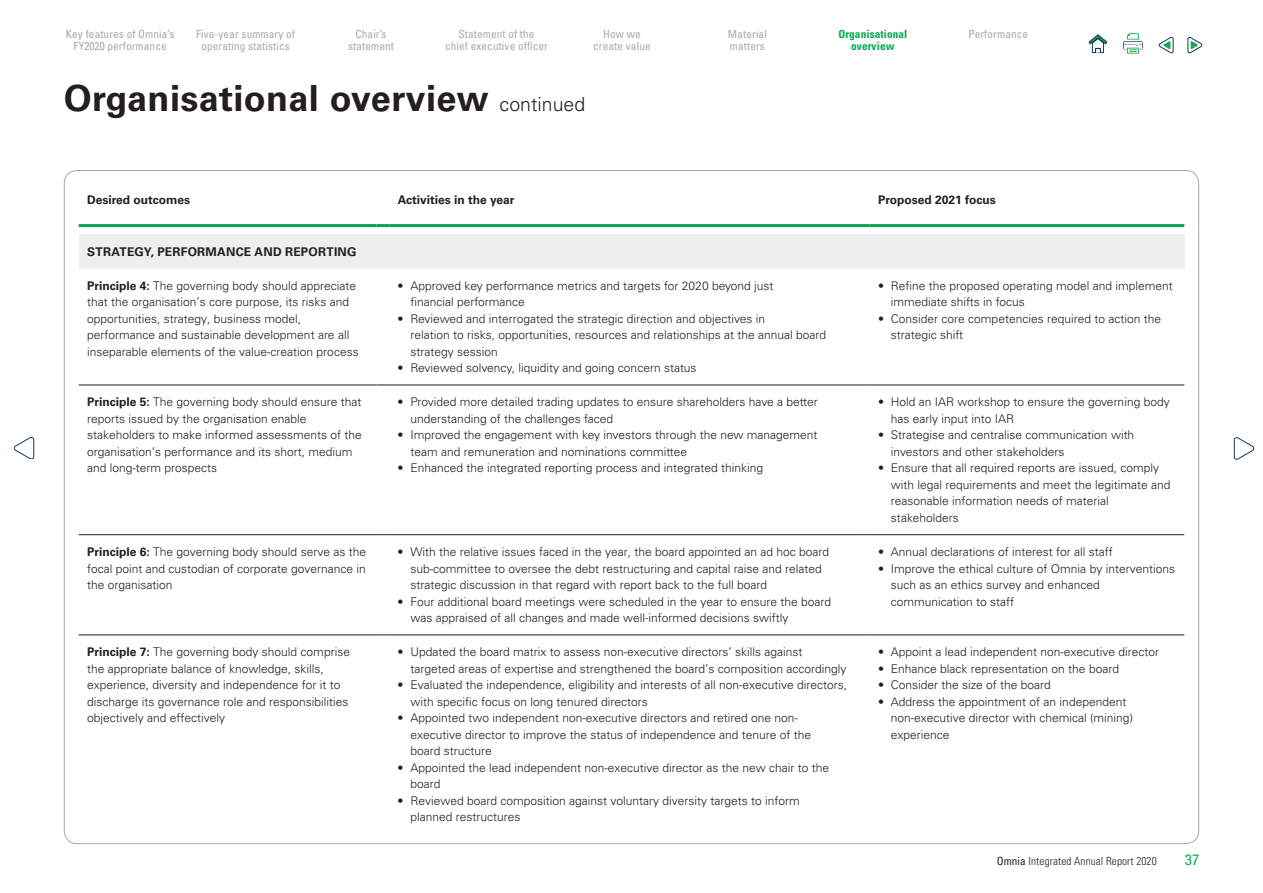
<style>
.page{position:relative;width:1263px;height:893px;background:#fff}
.page>*{position:absolute;margin:0;border:0;box-sizing:border-box;transform-origin:0 0}
.t1{font:700 36px "Univers LT Std";letter-spacing:.01em;color:#231f20}
.t2{font:condensed 15px "Helvetica Neue LT Std";color:#00a94e}
.t3{font:300 12px/16.5px "Univers LT Std";color:#231f20}
.t4{font:700 12px "Univers LT Std";color:#231f20}
.t5{font:700 12px "Univers LT Std";letter-spacing:.02em;color:#231f20}
.t6{font:condensed 11.25px/12px "Univers LT Std";letter-spacing:.01em;color:#a8a9ad;text-align:center}
.t7{font:300 condensed 11.25px "Univers LT Std";letter-spacing:.01em;color:#231f20}
.t8{font:700 condensed 11.25px/12px "Univers LT Std";letter-spacing:.01em;color:#00a94e;text-align:center}
.s1{font-weight:300;font-size:19.5px}
.s2{font-weight:700}
.s3{font-weight:400}
</style>
<div class="page">
<svg style="left:14px;top:436px;width:21px;height:23px"></svg>
<svg style="left:1233px;top:437px;width:21px;height:23px"></svg>
<div style="left:79px;top:234px;width:1105px;height:34px;background:#eeeeef"></div>
<hr style="left:79px;top:224px;width:297px;height:3px;background:#00a94e">
<svg style="left:376px;top:224px;width:13px;height:3px"></svg>
<hr style="left:389px;top:224px;width:468px;height:3px;background:#00a94e">
<svg style="left:857px;top:224px;width:13px;height:3px"></svg>
<hr style="left:870px;top:224px;width:314px;height:3px;background:#00a94e">
<hr style="left:79px;top:385px;width:297px;height:1px;background:#231f20">
<svg style="left:376px;top:385px;width:13px;height:1px"></svg>
<hr style="left:389px;top:385px;width:468px;height:1px;background:#231f20">
<svg style="left:857px;top:385px;width:13px;height:1px"></svg>
<hr style="left:870px;top:385px;width:314px;height:1px;background:#231f20">
<hr style="left:79px;top:634px;width:297px;height:1px;background:#231f20">
<svg style="left:376px;top:634px;width:13px;height:1px"></svg>
<hr style="left:389px;top:634px;width:468px;height:1px;background:#231f20">
<svg style="left:857px;top:634px;width:13px;height:1px"></svg>
<hr style="left:870px;top:634px;width:314px;height:1px;background:#231f20">
<hr style="left:79px;top:534px;width:297px;height:1px;background:#231f20">
<svg style="left:376px;top:534px;width:13px;height:1px"></svg>
<hr style="left:389px;top:534px;width:468px;height:1px;background:#231f20">
<svg style="left:857px;top:534px;width:13px;height:1px"></svg>
<hr style="left:870px;top:534px;width:314px;height:1px;background:#231f20">
<svg style="left:1088px;top:34px;width:20px;height:20px"></svg>
<svg style="left:1122px;top:33px;width:22px;height:21px"></svg>
<svg style="left:1158px;top:36px;width:44px;height:18px"></svg>
<p class="t6" style="left:66px;top:28px;width:110px">Key features of Omnia’s<br>FY2020 performance</p>
<p class="t6" style="left:196px;top:28px;width:100px">Five-year summary of operating statistics</p>
<p class="t6" style="left:348px;top:28px;width:47px">Chair’s statement</p>
<p class="t6" style="left:445px;top:28px;width:104px">Statement of the<br>chief executive officer</p>
<p class="t6" style="left:593px;top:28px;width:59px">How we create value</p>
<p class="t6" style="left:728px;top:28px;width:40px;text-align:left">Material matters</p>
<p class="t8" style="left:838px;top:28px;width:70px">Organisational overview</p>
<p class="t6" style="left:968px;top:28px;width:61px">Performance</p>
<h1 class="t1" style="left:64px;top:77px;width:523px">Organisational overview <span class="s1">continued</span></h1>
<p class="t4" style="left:87px;top:193px;width:104px">Desired outcomes</p>
<p class="t4" style="left:398px;top:193px;width:118px">Activities in the year</p>
<p class="t4" style="left:878px;top:193px;width:119px">Proposed 2021 focus</p>
<p class="t5" style="left:87px;top:244px;width:271px">STRATEGY, PERFORMANCE AND REPORTING</p>
<p class="t3" style="left:87px;top:277px;width:273px"><span class="s2">Principle 4:</span> The governing body should appreciate that the organisation’s core purpose, its risks and opportunities, strategy, business model, performance and sustainable development are all inseparable elements of the value-creation process</p>
<p class="t3" style="left:410px;top:277px;width:365px;text-indent:-13px">• Approved key performance metrics and targets for 2020 beyond just financial performance</p>
<p class="t3" style="left:891px;top:277px;width:283px;text-indent:-13px">• Refine the proposed operating model and implement immediate shifts in focus</p>
<p class="t3" style="left:891px;top:310px;width:272px;text-indent:-13px">• Consider core competencies required to action the strategic shift</p>
<p class="t3" style="left:410px;top:310px;width:417px;text-indent:-13px">• Reviewed and interrogated the strategic direction and objectives in<br>relation to risks, opportunities, resources and relationships at the annual board strategy session</p>
<p class="t3" style="left:398px;top:360px;width:300px">• Reviewed solvency, liquidity and going concern status</p>
<p class="t3" style="left:87px;top:394px;width:276px"><span class="s2">Principle 5:</span> The governing body should ensure that reports issued by the organisation enable stakeholders to make informed assessments of the organisation’s performance and its short, medium and long-term prospects</p>
<p class="t3" style="left:410px;top:394px;width:409px;text-indent:-13px">• Provided more detailed trading updates to ensure shareholders have a better understanding of the challenges faced</p>
<p class="t3" style="left:410px;top:427px;width:409px;text-indent:-13px">• Improved the engagement with key investors through the new management team and remuneration and nominations committee</p>
<p class="t3" style="left:398px;top:460px;width:367px">• Enhanced the integrated reporting process and integrated thinking</p>
<p class="t3" style="left:87px;top:544px;width:280px;text-align:justify"><span class="s2">Principle 6:</span> The governing body should serve as the focal point and custodian of corporate governance in the organisation</p>
<p class="t3" style="left:410px;top:544px;width:420px;text-indent:-13px">• With the relative issues faced in the year, the board appointed an ad hoc board sub-committee to oversee the debt restructuring and capital raise and related strategic discussion in that regard with report back to the full board</p>
<p class="t3" style="left:410px;top:593px;width:422px;text-indent:-13px">• Four additional board meetings were scheduled in the year to ensure the board was appraised of all changes and made well-informed decisions swiftly</p>
<p class="t3" style="left:87px;top:644px;width:264px"><span class="s2">Principle 7:</span> The governing body should comprise the appropriate balance of knowledge, skills, experience, diversity and independence for it to discharge its governance role and responsibilities objectively and effectively</p>
<p class="t3" style="left:410px;top:644px;width:438px;text-indent:-13px">• Updated the board matrix to assess non-executive directors’ skills against targeted areas of expertise and strengthened the board’s composition accordingly</p>
<p class="t3" style="left:410px;top:677px;width:438px;text-indent:-13px">• Evaluated the independence, eligibility and interests of all non-executive directors, with specific focus on long tenured directors</p>
<p class="t3" style="left:410px;top:710px;width:402px;text-indent:-13px">• Appointed two independent non-executive directors and retired one non&shy;executive director to improve the status of independence and tenure of the board structure</p>
<p class="t3" style="left:410px;top:759px;width:420px;text-indent:-13px">• Appointed the lead independent non-executive director as the new chair to the board</p>
<p class="t3" style="left:410px;top:792px;width:391px;text-indent:-13px">• Reviewed board composition against voluntary diversity targets to inform planned restructures</p>
<p class="t3" style="left:891px;top:394px;width:280px;text-indent:-13px">• Hold an IAR workshop to ensure the governing body has early input into IAR</p>
<p class="t3" style="left:891px;top:427px;width:245px;text-indent:-13px">• Strategise and centralise communication with investors and other stakeholders</p>
<p class="t3" style="left:891px;top:460px;width:281px;text-indent:-13px">• Ensure that all required reports are issued, comply with legal requirements and meet the legitimate and reasonable information needs of material stakeholders</p>
<p class="t3" style="left:878px;top:544px;width:236px">• Annual declarations of interest for all staff</p>
<p class="t3" style="left:891px;top:560px;width:286px;text-indent:-13px">• Improve the ethical culture of Omnia by interventions such as an ethics survey and enhanced communication to staff</p>
<p class="t3" style="left:878px;top:644px;width:282px">• Appoint a lead independent non-executive director</p>
<p class="t3" style="left:878px;top:660px;width:242px">• Enhance black representation on the board</p>
<p class="t3" style="left:878px;top:677px;width:174px">• Consider the size of the board</p>
<p class="t3" style="left:891px;top:693px;width:244px;text-indent:-13px">• Address the appointment of an independent non-executive director with chemical (mining) experience</p>
<p class="t7" style="left:997px;top:855px;width:161px"><span class="s3">Omnia</span> Integrated Annual Report 2020</p>
<p class="t2" style="left:1185px;top:851px;width:16px">37</p>
</div>
